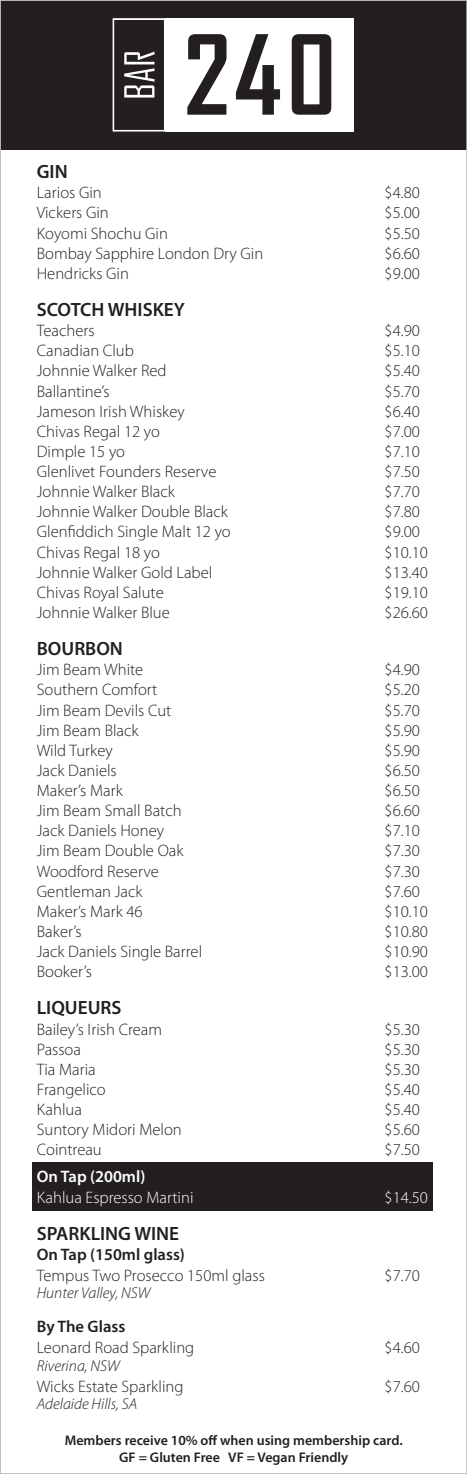
<style>
.page{position:relative;width:467px;height:1474px;background:#fff}
.page>*{position:absolute;margin:0;border:0;box-sizing:border-box;transform-origin:0 0}
.t1{font:600 19.25px "Myriad Pro";color:#231f20}
.t2{font:300 16.62px "Myriad Pro";color:#231f20}
.t3{font:300 16.62px "Myriad Pro";color:#fff}
.t4{font:600 16.62px "Myriad Pro";color:#231f20}
.t5{font:600 16.62px "Myriad Pro";color:#fff}
.t6{font:italic 300 15.75px "Myriad Pro";color:#231f20}
.t7{font:600 14px/17.5px "Myriad Pro";color:#231f20;text-align:center}
</style>
<div class="page">
<div style="left:0;top:0;width:466px;height:150px;background:#231f20"></div>
<div style="left:165px;top:18px;width:189px;height:113px;background:#fff"></div>
<svg style="left:187px;top:34px;width:39px;height:81px"></svg>
<svg style="left:236px;top:34px;width:44px;height:81px"></svg>
<svg style="left:291px;top:34px;width:40px;height:81px"></svg>
<svg style="left:112px;top:18px;width:53px;height:113px"></svg>
<div style="left:32px;top:1161px;width:400px;height:49px;background:#231f20"></div>
<p class="t1" style="left:37px;top:159px;width:32px">GIN</p>
<p class="t2" style="left:37px;top:183px;width:66px">Larios Gin</p>
<p class="t2" style="left:384px;top:183px;width:37px">$4.80</p>
<p class="t2" style="left:37px;top:203px;width:73px">Vickers Gin</p>
<p class="t2" style="left:384px;top:203px;width:37px">$5.00</p>
<p class="t2" style="left:37px;top:223px;width:133px">Koyomi Shochu Gin</p>
<p class="t2" style="left:384px;top:223px;width:37px">$5.50</p>
<p class="t2" style="left:37px;top:243px;width:228px">Bombay Sapphire London Dry Gin</p>
<p class="t2" style="left:384px;top:243px;width:37px">$6.60</p>
<p class="t2" style="left:37px;top:263px;width:94px">Hendricks Gin</p>
<p class="t2" style="left:384px;top:263px;width:37px">$9.00</p>
<p class="t1" style="left:37px;top:297px;width:149px">SCOTCH WHISKEY</p>
<p class="t2" style="left:37px;top:320px;width:59px">Teachers</p>
<p class="t2" style="left:384px;top:320px;width:37px">$4.90</p>
<p class="t2" style="left:37px;top:341px;width:99px">Canadian Club</p>
<p class="t2" style="left:384px;top:341px;width:37px">$5.10</p>
<p class="t2" style="left:37px;top:361px;width:131px">Johnnie Walker Red</p>
<p class="t2" style="left:384px;top:361px;width:37px">$5.40</p>
<p class="t2" style="left:37px;top:381px;width:74px">Ballantine’s</p>
<p class="t2" style="left:384px;top:381px;width:37px">$5.70</p>
<p class="t2" style="left:37px;top:401px;width:149px">Jameson Irish Whiskey</p>
<p class="t2" style="left:384px;top:401px;width:37px">$6.40</p>
<p class="t2" style="left:37px;top:421px;width:124px">Chivas Regal 12 yo</p>
<p class="t2" style="left:384px;top:421px;width:37px">$7.00</p>
<p class="t2" style="left:37px;top:441px;width:90px">Dimple 15 yo</p>
<p class="t2" style="left:384px;top:441px;width:37px">$7.10</p>
<p class="t2" style="left:37px;top:461px;width:181px">Glenlivet Founders Reserve</p>
<p class="t2" style="left:384px;top:461px;width:37px">$7.50</p>
<p class="t2" style="left:37px;top:481px;width:139px">Johnnie Walker Black</p>
<p class="t2" style="left:384px;top:481px;width:37px">$7.70</p>
<p class="t2" style="left:37px;top:502px;width:192px">Johnnie Walker Double Black</p>
<p class="t2" style="left:384px;top:502px;width:37px">$7.80</p>
<p class="t2" style="left:37px;top:522px;width:195px">Glenfiddich Single Malt 12 yo</p>
<p class="t2" style="left:384px;top:522px;width:37px">$9.00</p>
<p class="t2" style="left:37px;top:542px;width:124px">Chivas Regal 18 yo</p>
<p class="t2" style="left:384px;top:542px;width:45px">$10.10</p>
<p class="t2" style="left:37px;top:562px;width:177px">Johnnie Walker Gold Label</p>
<p class="t2" style="left:384px;top:562px;width:45px">$13.40</p>
<p class="t2" style="left:37px;top:582px;width:128px">Chivas Royal Salute</p>
<p class="t2" style="left:384px;top:582px;width:45px">$19.10</p>
<p class="t2" style="left:37px;top:602px;width:134px">Johnnie Walker Blue</p>
<p class="t2" style="left:384px;top:602px;width:45px">$26.60</p>
<p class="t1" style="left:37px;top:636px;width:88px">BOURBON</p>
<p class="t2" style="left:37px;top:659px;width:108px">Jim Beam White</p>
<p class="t2" style="left:384px;top:659px;width:37px">$4.90</p>
<p class="t2" style="left:37px;top:680px;width:122px">Southern Comfort</p>
<p class="t2" style="left:384px;top:680px;width:37px">$5.20</p>
<p class="t2" style="left:37px;top:700px;width:136px">Jim Beam Devils Cut</p>
<p class="t2" style="left:384px;top:700px;width:37px">$5.70</p>
<p class="t2" style="left:37px;top:720px;width:103px">Jim Beam Black</p>
<p class="t2" style="left:384px;top:720px;width:37px">$5.90</p>
<p class="t2" style="left:37px;top:740px;width:78px">Wild Turkey</p>
<p class="t2" style="left:384px;top:740px;width:37px">$5.90</p>
<p class="t2" style="left:37px;top:760px;width:81px">Jack Daniels</p>
<p class="t2" style="left:384px;top:760px;width:37px">$6.50</p>
<p class="t2" style="left:37px;top:780px;width:87px">Maker’s Mark</p>
<p class="t2" style="left:384px;top:780px;width:37px">$6.50</p>
<p class="t2" style="left:37px;top:800px;width:146px">Jim Beam Small Batch</p>
<p class="t2" style="left:384px;top:800px;width:37px">$6.60</p>
<p class="t2" style="left:37px;top:820px;width:129px">Jack Daniels Honey</p>
<p class="t2" style="left:384px;top:820px;width:37px">$7.10</p>
<p class="t2" style="left:37px;top:841px;width:148px">Jim Beam Double Oak</p>
<p class="t2" style="left:384px;top:841px;width:37px">$7.30</p>
<p class="t2" style="left:37px;top:861px;width:123px">Woodford Reserve</p>
<p class="t2" style="left:384px;top:861px;width:37px">$7.30</p>
<p class="t2" style="left:37px;top:881px;width:107px">Gentleman Jack</p>
<p class="t2" style="left:384px;top:881px;width:37px">$7.60</p>
<p class="t2" style="left:37px;top:901px;width:107px">Maker’s Mark 46</p>
<p class="t2" style="left:384px;top:901px;width:45px">$10.10</p>
<p class="t2" style="left:37px;top:921px;width:46px">Baker’s</p>
<p class="t2" style="left:384px;top:921px;width:45px">$10.80</p>
<p class="t2" style="left:37px;top:941px;width:167px">Jack Daniels Single Barrel</p>
<p class="t2" style="left:384px;top:941px;width:45px">$10.90</p>
<p class="t2" style="left:37px;top:961px;width:57px">Booker’s</p>
<p class="t2" style="left:384px;top:961px;width:45px">$13.00</p>
<p class="t1" style="left:37px;top:995px;width:86px">LIQUEURS</p>
<p class="t2" style="left:37px;top:1019px;width:127px">Bailey’s Irish Cream</p>
<p class="t2" style="left:384px;top:1019px;width:37px">$5.30</p>
<p class="t2" style="left:37px;top:1039px;width:46px">Passoa</p>
<p class="t2" style="left:384px;top:1039px;width:37px">$5.30</p>
<p class="t2" style="left:37px;top:1059px;width:60px">Tia Maria</p>
<p class="t2" style="left:384px;top:1059px;width:37px">$5.30</p>
<p class="t2" style="left:37px;top:1079px;width:70px">Frangelico</p>
<p class="t2" style="left:384px;top:1079px;width:37px">$5.40</p>
<p class="t2" style="left:37px;top:1099px;width:47px">Kahlua</p>
<p class="t2" style="left:384px;top:1099px;width:37px">$5.40</p>
<p class="t2" style="left:37px;top:1119px;width:146px">Suntory Midori Melon</p>
<p class="t2" style="left:384px;top:1119px;width:37px">$5.60</p>
<p class="t2" style="left:37px;top:1139px;width:66px">Cointreau</p>
<p class="t2" style="left:384px;top:1139px;width:37px">$7.50</p>
<p class="t5" style="left:37px;top:1165px;width:110px">On Tap (200ml)</p>
<p class="t3" style="left:37px;top:1187px;width:158px">Kahlua Espresso Martini</p>
<p class="t3" style="left:384px;top:1187px;width:45px">$14.50</p>
<p class="t1" style="left:37px;top:1220px;width:144px">SPARKLING WINE</p>
<p class="t4" style="left:37px;top:1243px;width:149px">On Tap (150ml glass)</p>
<p class="t2" style="left:37px;top:1265px;width:229px">Tempus Two Prosecco 150ml glass</p>
<p class="t2" style="left:384px;top:1265px;width:37px">$7.70</p>
<p class="t6" style="left:37px;top:1284px;width:115px">Hunter Valley, NSW</p>
<p class="t4" style="left:37px;top:1315px;width:90px">By The Glass</p>
<p class="t2" style="left:37px;top:1337px;width:159px">Leonard Road Sparkling</p>
<p class="t2" style="left:384px;top:1337px;width:37px">$4.60</p>
<p class="t6" style="left:37px;top:1356px;width:84px">Riverina, NSW</p>
<p class="t2" style="left:37px;top:1376px;width:148px">Wicks Estate Sparkling</p>
<p class="t2" style="left:384px;top:1376px;width:37px">$7.60</p>
<p class="t6" style="left:37px;top:1395px;width:102px">Adelaide Hills, SA</p>
<p class="t7" style="left:65px;top:1430px;width:339px">Members receive 10% off when using membership card.<br>GF = Gluten Free VF = Vegan Friendly</p>
</div>
